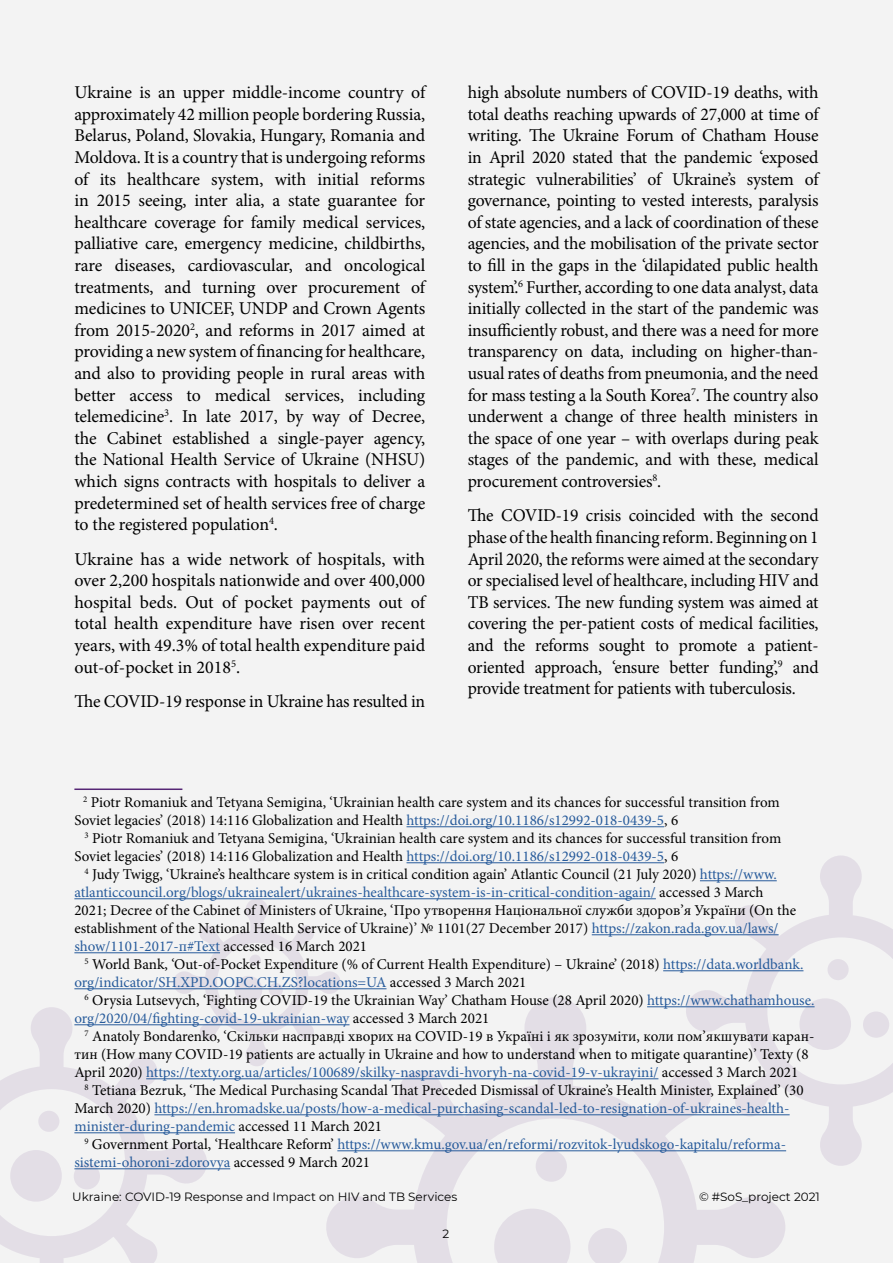
<style>
.page{position:relative;width:893px;height:1263px;background:#f3f3f3}
.page>*{position:absolute;margin:0;border:0;box-sizing:border-box;transform-origin:0 0}
.t1{font:18px/21.6px "Minion Pro";letter-spacing:-.01em;color:#000;text-align:justify}
.t2{font:15px/18px "Minion Pro";color:#000}
.t3{font:15px/18px "Minion Pro";letter-spacing:-.005em;color:#275b9b}
.t4{font:12px "Montserrat";color:#000}
.s1{color:#275b9b}
.s2{color:#000}
</style>
<div class="page">
<svg style="left:683px;top:855px;width:210px;height:311px"></svg>
<div style="left:827px;top:959px;width:22px;height:21px;background:#e3dee6;border-radius:50%"></div>
<div style="left:863px;top:1011px;width:26px;height:27px;background:#e3dee6;border-radius:50%"></div>
<div style="left:799px;top:998px;width:52px;height:52px;background:#e3dee6;border-radius:50%"></div>
<svg style="left:0;top:1007px;width:207px;height:256px"></svg>
<div style="left:38px;top:1111px;width:21px;height:21px;background:#e3dee6;border-radius:50%"></div>
<div style="left:74px;top:1163px;width:26px;height:26px;background:#e3dee6;border-radius:50%"></div>
<div style="left:10px;top:1150px;width:52px;height:52px;background:#e3dee6;border-radius:50%"></div>
<svg style="left:322px;top:997px;width:463px;height:266px"></svg>
<div style="left:536px;top:1150px;width:31px;height:32px;background:#e3dee6;border-radius:50%"></div>
<svg style="left:588px;top:1228px;width:39px;height:35px"></svg>
<svg style="left:494px;top:1208px;width:76px;height:55px"></svg>
<svg style="left:172px;top:899px;width:169px;height:169px"></svg>
<div style="left:250px;top:954px;width:11px;height:12px;background:#e3dee6;border-radius:50%"></div>
<svg style="left:269px;top:983px;width:14px;height:14px"></svg>
<div style="left:234px;top:976px;width:28px;height:28px;background:#e3dee6;border-radius:50%"></div>
<hr style="left:74px;top:788px;width:108px;height:2px;background:#562675">
<hr style="left:406px;top:826px;width:258px;height:1px;background:#275b9b">
<hr style="left:406px;top:862px;width:258px;height:1px;background:#275b9b">
<hr style="left:700px;top:880px;width:77px;height:1px;background:#275b9b">
<hr style="left:74px;top:898px;width:582px;height:1px;background:#275b9b">
<hr style="left:592px;top:934px;width:187px;height:1px;background:#275b9b">
<hr style="left:74px;top:952px;width:146px;height:1px;background:#275b9b">
<hr style="left:663px;top:970px;width:140px;height:1px;background:#275b9b">
<hr style="left:74px;top:988px;width:312px;height:1px;background:#275b9b">
<hr style="left:647px;top:1006px;width:168px;height:1px;background:#275b9b">
<hr style="left:74px;top:1024px;width:276px;height:1px;background:#275b9b">
<hr style="left:146px;top:1078px;width:512px;height:1px;background:#275b9b">
<hr style="left:154px;top:1114px;width:636px;height:1px;background:#275b9b">
<hr style="left:74px;top:1132px;width:161px;height:1px;background:#275b9b">
<hr style="left:337px;top:1150px;width:449px;height:1px;background:#275b9b">
<hr style="left:74px;top:1168px;width:156px;height:1px;background:#275b9b">
<p class="t1" style="left:74px;top:82px;width:352px">Ukraine is an upper middle-income country of approximately 42 million people bordering Russia, Belarus, Poland, Slovakia, Hungary, Romania and Moldova. It is a country that is undergoing reforms of its healthcare system, with initial reforms in 2015 seeing, inter alia, a state guarantee for healthcare coverage for family medical services, palliative care, emergency medicine, childbirths, rare diseases, cardiovascular, and oncological treatments, and turning over procurement of medicines to UNICEF, UNDP and Crown Agents from 2015-2020<sup>2</sup>, and reforms in 2017 aimed at providing a new system of financing for healthcare, and also to providing people in rural areas with better access to medical services, including telemedicine<sup>3</sup>. In late 2017, by way of Decree, the Cabinet established a single-payer agency, the National Health Service of Ukraine (NHSU) which signs contracts with hospitals to deliver a predetermined set of health services free of charge to the registered population<sup>4</sup>.</p>
<p class="t1" style="left:74px;top:548px;width:352px">Ukraine has a wide network of hospitals, with over 2,200 hospitals nationwide and over 400,000 hospital beds. Out of pocket payments out of total health expenditure have risen over recent years, with 49.3% of total health expenditure paid out-of-pocket in 2018<sup>5</sup>.</p>
<p class="t1" style="left:74px;top:690px;width:352px">The COVID-19 response in Ukraine has resulted in</p>
<p class="t1" style="left:468px;top:82px;width:352px">high absolute numbers of COVID-19 deaths, with total deaths reaching upwards of 27,000 at time of writing. The Ukraine Forum of Chatham House in April 2020 stated that the pandemic ‘exposed strategic vulnerabilities’ of Ukraine’s system of governance, pointing to vested interests, paralysis of state agencies, and a lack of coordination of these agencies, and the mobilisation of the private sector to fill in the gaps in the ‘dilapidated public health system’.<sup>6</sup> Further, according to one data analyst, data initially collected in the start of the pandemic was insufficiently robust, and there was a need for more transparency on data, including on higher-than&shy;usual rates of deaths from pneumonia, and the need for mass testing a la South Korea<sup>7</sup>. The country also underwent a change of three health ministers in the space of one year – with overlaps during peak stages of the pandemic, and with these, medical procurement controversies<sup>8</sup>.</p>
<p class="t1" style="left:468px;top:505px;width:352px">The COVID-19 crisis coincided with the second phase of the health financing reform. Beginning on 1<br>April 2020, the reforms were aimed at the secondary or specialised level of healthcare, including HIV and TB services. The new funding system was aimed at covering the per-patient costs of medical facilities, and the reforms sought to promote a patient&shy;oriented approach, ‘ensure better funding’,<sup>9</sup> and provide treatment for patients with tuberculosis.</p>
<p class="t2" style="left:74px;top:793px;width:707px;text-indent:9px"><sup>2</sup> Piotr Romaniuk and Tetyana Semigina, ‘Ukrainian health care system and its chances for successful transition from<br>Soviet legacies’ (2018) 14:116 Globalization and Health <span class="s1">https://doi.org/10.1186/s12992-018-0439-5</span>, 6</p>
<p class="t2" style="left:74px;top:829px;width:708px;text-indent:10px"><sup>3</sup> Piotr Romaniuk and Tetyana Semigina, ‘Ukrainian health care system and its chances for successful transition from<br>Soviet legacies’ (2018) 14:116 Globalization and Health <span class="s1">https://doi.org/10.1186/s12992-018-0439-5</span>, 6</p>
<p class="t2" style="left:74px;top:865px;width:723px;text-indent:10px"><sup>4</sup> Judy Twigg, ‘Ukraine’s healthcare system is in critical condition again’ Atlantic Council (21 July 2020) <span class="s1">https://www. atlanticcouncil.org/blogs/ukrainealert/ukraines-healthcare-system-is-in-critical-condition-again/</span> accessed 3 March 2021; Decree of the Cabinet of Ministers of Ukraine, ‘Про утворення Національної служби здоров’я України (On the establishment of the National Health Service of Ukraine)’ № 1101(27 December 2017) <span class="s1">https://zakon.rada.gov.ua/laws/ show/1101-2017-п#Text</span> accessed 16 March 2021</p>
<p class="t2" style="left:74px;top:955px;width:731px;text-indent:10px"><sup>5</sup> World Bank, ‘Out-of-Pocket Expenditure (% of Current Health Expenditure) – Ukraine’ (2018) <span class="s1">https://data.worldbank. org/indicator/SH.XPD.OOPC.CH.ZS?locations=UA</span> accessed 3 March 2021</p>
<p class="t2" style="left:74px;top:991px;width:742px;text-indent:10px"><sup>6</sup> Orysia Lutsevych, ‘Fighting COVID-19 the Ukrainian Way’ Chatham House (28 April 2020) <span class="s1">https://www.chathamhouse. org/2020/04/fighting-covid-19-ukrainian-way</span> accessed 3 March 2021</p>
<p class="t2" style="left:74px;top:1027px;width:741px;text-indent:10px"><sup>7</sup> Anatoly Bondarenko, ‘Скільки насправді хворих на COVID-19 в Україні і як зрозуміти, коли пом’якшувати каран&shy;тин (How many COVID-19 patients are actually in Ukraine and how to understand when to mitigate quarantine)’ Texty (8<br>April 2020) <span class="s1">https://texty.org.ua/articles/100689/skilky-naspravdi-hvoryh-na-covid-19-v-ukrayini/</span> accessed 3 March 2021</p>
<p class="t2" style="left:74px;top:1081px;width:731px;text-indent:10px"><sup>8</sup> Tetiana Bezruk, ‘The Medical Purchasing Scandal That Preceded Dismissal of Ukraine’s Health Minister, Explained’ (30<br>March 2020) <span class="s1">https://en.hromadske.ua/posts/how-a-medical-purchasing-scandal-led-to-resignation-of-ukraines-health&shy;minister-during-pandemic</span> accessed 11 March 2021</p>
<p class="t3" style="left:74px;top:1135px;width:713px;text-indent:10px"><sup>9</sup> <span class="s2">Government Portal, ‘Healthcare Reform’</span> https://www.kmu.gov.ua/en/reformi/rozvitok-lyudskogo-kapitalu/reforma&shy;sistemi-ohoroni-zdorovya <span class="s2">accessed 9 March 2021</span></p>
<p class="t4" style="left:72px;top:1189px;width:387px">Ukraine: COVID-19 Response and Impact on HIV and TB Services</p>
<p class="t4" style="left:699px;top:1189px;width:122px">© #SoS_project 2021</p>
<p class="t4" style="left:443px;top:1225px;width:8px">2</p>
</div>
